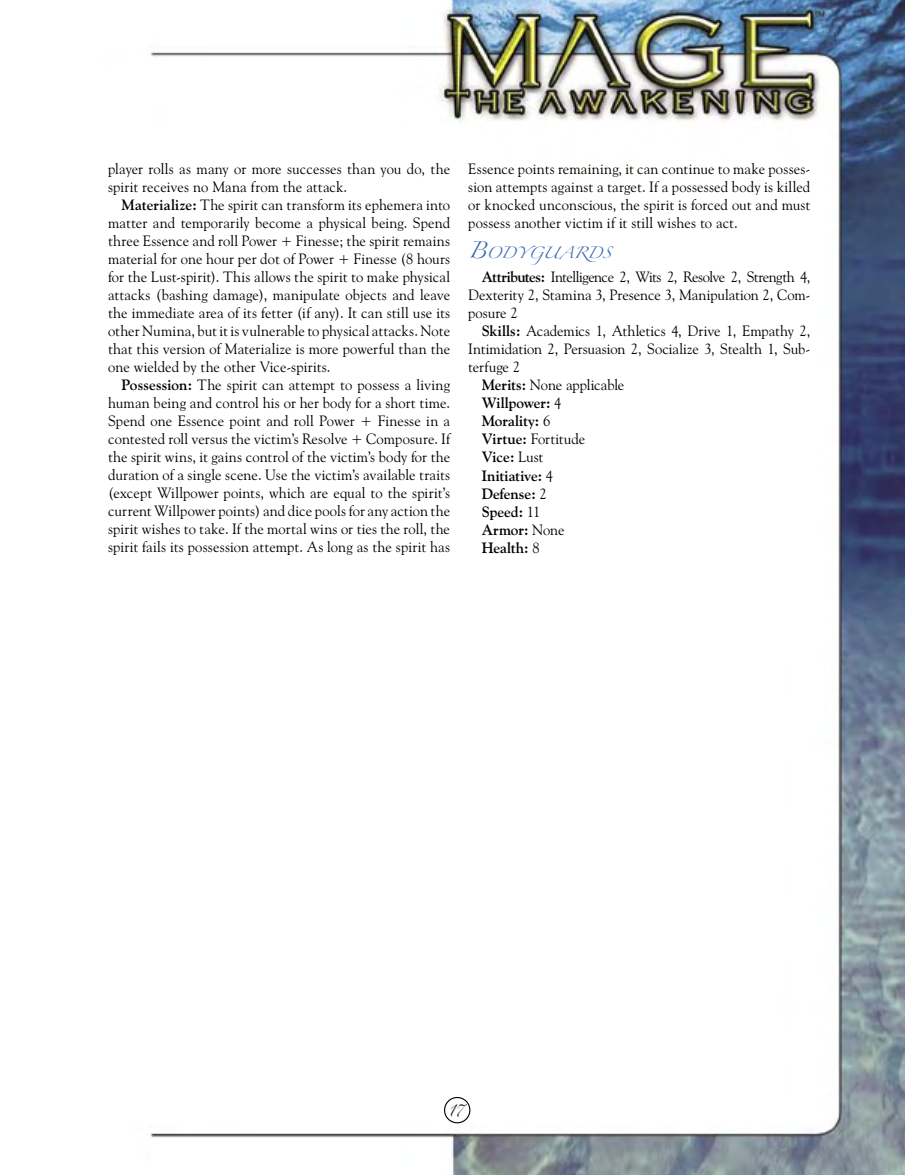
<style>
.page{position:relative;width:905px;height:1175px;background:#fff}
.page>*{position:absolute;margin:0;border:0;box-sizing:border-box;transform-origin:0 0}
.t1{font:15px/18px "Goudy Old Style BT";color:#000;text-align:justify}
.t2{font:700 15px "Goudy Old Style BT";color:#000}
.t3{font:10.5px "Zapfino";letter-spacing:.02em;color:#3c68ae}
.t4{font:10.5px "Zapfino";color:#000;scale:.9 1}
.s1{font-weight:700}
.s2{font-size:15px}
.s3{font-weight:400}
</style>
<div class="page">
<img style="left:150px;top:0;width:754px;height:1174px">
<div style="left:444px;top:1096px;width:26px;height:27px;border:1px solid #000;border-radius:50%"></div>
<p class="t1" style="left:108px;top:159px;width:343px">player rolls as many or more successes than you do, the spirit receives no Mana from the attack.</p>
<p class="t1" style="left:108px;top:195px;width:344px;text-indent:14px"><span class="s1">Materialize:</span> The spirit can transform its ephemera into matter and temporarily become a physical being. Spend three Essence and roll Power + Finesse; the spirit remains material for one hour per dot of Power + Finesse (8 hours for the Lust-spirit). This allows the spirit to make physical attacks (bashing damage), manipulate objects and leave the immediate area of its fetter (if any). It can still use its other Numina, but it is vulnerable to physical attacks. Note that this version of Materialize is more powerful than the one wielded by the other Vice-spirits.</p>
<p class="t1" style="left:108px;top:375px;width:344px;text-indent:14px"><span class="s1">Possession:</span> The spirit can attempt to possess a living human being and control his or her body for a short time.<br>Spend one Essence point and roll Power + Finesse in a contested roll versus the victim’s Resolve + Composure. If the spirit wins, it gains control of the victim’s body for the duration of a single scene. Use the victim’s available traits (except Willpower points, which are equal to the spirit’s current Willpower points) and dice pools for any action the spirit wishes to take. If the mortal wins or ties the roll, the spirit fails its possession attempt. As long as the spirit has</p>
<p class="t1" style="left:468px;top:159px;width:344px">Essence points remaining, it can continue to make posses&shy;sion attempts against a target. If a possessed body is killed or knocked unconscious, the spirit is forced out and must possess another victim if it still wishes to act.</p>
<p class="t3" style="left:468px;top:248px;width:144px"><span class="s2">B</span>ODYGUARDS</p>
<p class="t1" style="left:468px;top:268px;width:344px;text-indent:14px"><span class="s1">Attributes:</span> Intelligence 2, Wits 2, Resolve 2, Strength 4, Dexterity 2, Stamina 3, Presence 3, Manipulation 2, Com&shy;posure 2</p>
<p class="t1" style="left:482px;top:322px;width:330px"><span class="s1">Skills:</span> Academics 1, Athletics 4, Drive 1, Empathy 2,</p>
<p class="t1" style="left:468px;top:340px;width:344px">Intimidation 2, Persuasion 2, Socialize 3, Stealth 1, Sub-</p>
<p class="t1" style="left:468px;top:358px;width:53px">terfuge 2</p>
<p class="t1" style="left:482px;top:376px;width:144px"><span class="s1">Merits:</span> None applicable</p>
<p class="t2" style="left:482px;top:394px;width:81px">Willpower: <span class="s3">4</span></p>
<p class="t2" style="left:482px;top:412px;width:70px">Morality: <span class="s3">6</span></p>
<p class="t1" style="left:482px;top:430px;width:105px"><span class="s1">Virtue:</span> Fortitude</p>
<p class="t2" style="left:482px;top:448px;width:63px">Vice: <span class="s3">Lust</span></p>
<p class="t2" style="left:482px;top:466px;width:73px">Initiative: <span class="s3">4</span></p>
<p class="t2" style="left:482px;top:484px;width:66px">Defense: <span class="s3">2</span></p>
<p class="t2" style="left:482px;top:502px;width:60px">Speed: <span class="s3">11</span></p>
<p class="t2" style="left:482px;top:520px;width:84px">Armor: <span class="s3">None</span></p>
<p class="t2" style="left:482px;top:538px;width:59px">Health: <span class="s3">8</span></p>
<p class="t4" style="left:448px;top:1106px;width:18px">17</p>
</div>
